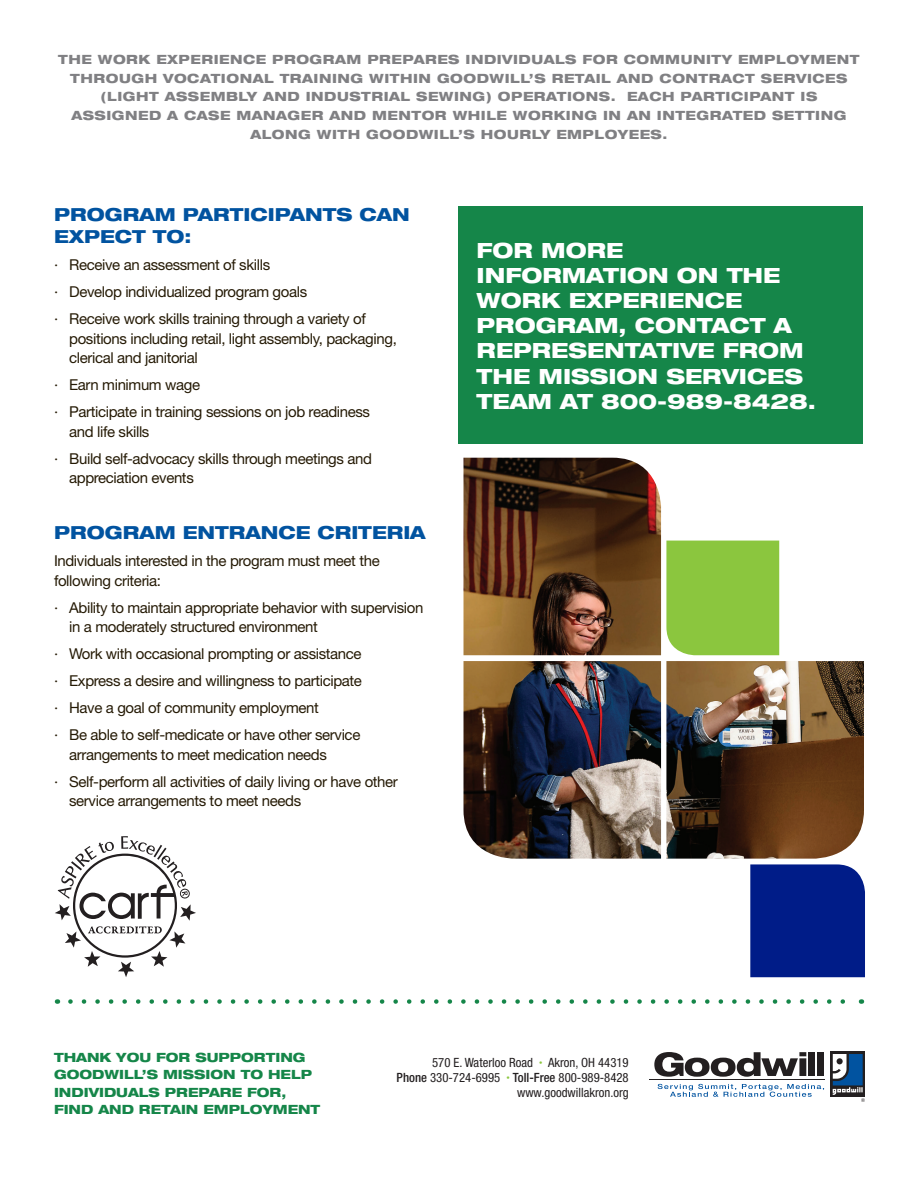
<style>
.page{position:relative;width:918px;height:1188px;background:#fff}
.page>*{position:absolute;margin:0;border:0;box-sizing:border-box;transform-origin:0 0}
.t1{font:800 expanded 21px/25.2px "Helvetica Neue";color:#fff}
.t2{font:800 expanded 18px/22.5px "Helvetica Neue";color:#0153a0}
.t3{font:15px/27px "Helvetica Neue";letter-spacing:-.025em;color:#251a05}
.t4{font:800 expanded 12.75px/18.8px "Helvetica Neue";letter-spacing:.04em;color:#808083;text-align:center}
.t5{font:condensed 12.75px "Helvetica Neue";color:#231f20}
.t6{font:800 expanded 12.75px/17.2px "Helvetica Neue";color:#158649}
.s1{font-size:6.75px;color:#8bc63e}
.s2{font-weight:500}
</style>
<div class="page">
<svg style="left:70px;top:999px;width:775px;height:5px"></svg>
<svg style="left:654px;top:1052px;width:152px;height:25px"></svg>
<div style="left:808px;top:1052px;width:7px;height:24px;background:#231f20"></div>
<div style="left:817px;top:1052px;width:7px;height:24px;background:#231f20"></div>
<hr style="left:649px;top:1079px;width:175px;height:1px;background:#231f20">
<svg style="left:658px;top:1084px;width:166px;height:13px"></svg>
<svg style="left:830px;top:1052px;width:35px;height:45px"></svg>
<svg style="left:833px;top:1054px;width:32px;height:48px"></svg>
<div style="left:458px;top:206px;width:405px;height:237px;background:#158649"></div>
<div style="left:666px;top:541px;width:113px;height:114px;background:#8bc63e"></div>
<div style="left:750px;top:864px;width:115px;height:113px;background:#001c88"></div>
<img style="left:464px;top:661px;width:197px;height:198px">
<img style="left:464px;top:458px;width:197px;height:197px">
<img style="left:666px;top:661px;width:198px;height:198px">
<svg style="left:55px;top:836px;width:141px;height:141px"></svg>
<p class="t4" style="left:58px;top:50px;width:803px">THE WORK EXPERIENCE PROGRAM PREPARES INDIVIDUALS FOR COMMUNITY EMPLOYMENT THROUGH VOCATIONAL TRAINING WITHIN GOODWILL’S RETAIL AND CONTRACT SERVICES (LIGHT ASSEMBLY AND INDUSTRIAL SEWING) OPERATIONS. EACH PARTICIPANT IS ASSIGNED A CASE MANAGER AND MENTOR WHILE WORKING IN AN INTEGRATED SETTING ALONG WITH GOODWILL’S HOURLY EMPLOYEES.</p>
<p class="t2" style="left:54px;top:203px;width:357px">PROGRAM PARTICIPANTS CAN<br>EXPECT TO:</p>
<p class="t3" style="left:54px;top:251px;width:313px">· Receive an assessment of skills<br>· Develop individualized program goals<br>· Receive work skills training through a variety of</p>
<p class="t3" style="left:69px;top:329px;width:329px;line-height:19.5px">positions including retail, light assembly, packaging, clerical and janitorial</p>
<p class="t3" style="left:54px;top:371px;width:318px">· Earn minimum wage<br>· Participate in training sessions on job readiness</p>
<p class="t3" style="left:54px;top:418px;width:320px;text-indent:15px">and life skills<br>· Build self-advocacy skills through meetings and</p>
<p class="t3" style="left:69px;top:464px;width:126px">appreciation events</p>
<p class="t2" style="left:54px;top:521px;width:373px">PROGRAM ENTRANCE CRITERIA</p>
<p class="t3" style="left:54px;top:551px;width:327px;line-height:19.5px">Individuals interested in the program must meet the following criteria:</p>
<p class="t3" style="left:69px;top:598px;width:356px;line-height:19.5px;text-indent:-15px">· Ability to maintain appropriate behavior with supervision in a moderately structured environment</p>
<p class="t3" style="left:54px;top:640px;width:309px">· Work with occasional prompting or assistance · Express a desire and willingness to participate · Have a goal of community employment<br>· Be able to self-medicate or have other service</p>
<p class="t3" style="left:54px;top:741px;width:345px;text-indent:15px">arrangements to meet medication needs<br>· Self-perform all activities of daily living or have other</p>
<p class="t3" style="left:69px;top:787px;width:234px">service arrangements to meet needs</p>
<p class="t1" style="left:477px;top:237px;width:341px">FOR MORE<br>INFORMATION ON THE<br>WORK EXPERIENCE<br>PROGRAM, CONTACT A<br>REPRESENTATIVE FROM<br>THE MISSION SERVICES<br>TEAM AT 800-989-8428.</p>
<p class="t6" style="left:54px;top:1049px;width:268px">THANK YOU FOR SUPPORTING<br>GOODWILL’S MISSION TO HELP<br>INDIVIDUALS PREPARE FOR,<br>FIND AND RETAIN EMPLOYMENT</p>
<p class="t5" style="left:432px;top:1055px;width:198px">570 E. Waterloo Road <span class="s1">•</span> Akron, OH 44319</p>
<p class="t5" style="left:397px;top:1070px;width:234px"><span class="s2">Phone</span> 330-724-6995 <span class="s1">•</span> <span class="s2">Toll-Free</span> 800-989-8428</p>
<p class="t5" style="left:517px;top:1085px;width:113px">www.goodwillakron.org</p>
</div>
